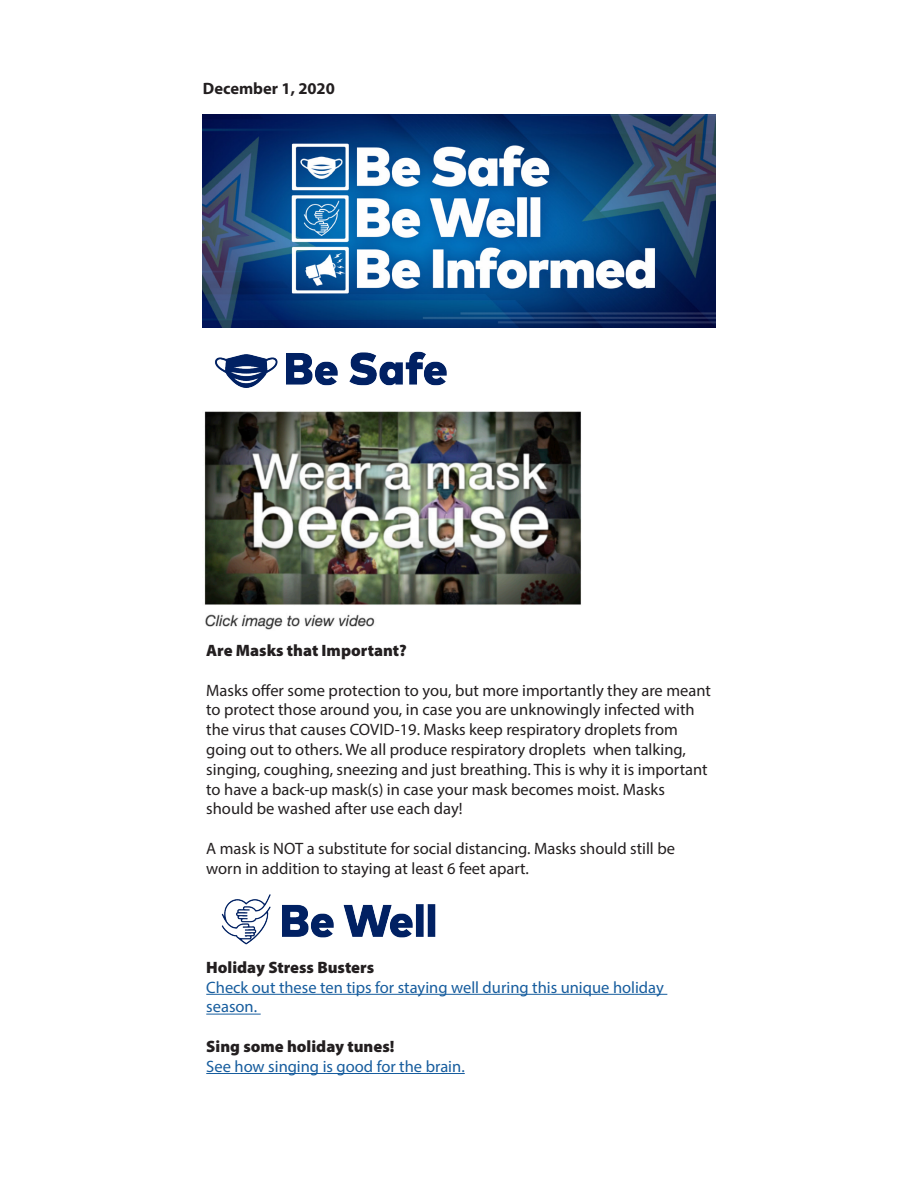
<style>
.page{position:relative;width:918px;height:1188px;background:#fff}
.page>*{position:absolute;margin:0;border:0;box-sizing:border-box;transform-origin:0 0}
.t1{font:16.5px/19.8px "Myriad Pro";color:#231f20}
.t2{font:16.5px/19.8px "Myriad Pro";color:#175d9e}
.t3{font:900 16.5px "Myriad Pro";color:#231f20}
.t4{font:700 16.5px "Myriad Pro";color:#231f20}
</style>
<div class="page">
<hr style="left:206px;top:994px;width:461px;height:1px;background:#175d9e">
<hr style="left:206px;top:1014px;width:55px;height:1px;background:#175d9e">
<hr style="left:206px;top:1073px;width:259px;height:1px;background:#175d9e">
<img style="left:203px;top:114px;width:512px;height:214px">
<img style="left:215px;top:351px;width:232px;height:37px">
<img style="left:204px;top:411px;width:377px;height:219px">
<img style="left:221px;top:894px;width:215px;height:51px">
<p class="t4" style="left:203px;top:78px;width:133px">December 1, 2020</p>
<p class="t3" style="left:206px;top:639px;width:202px">Are Masks that Important?</p>
<p class="t1" style="left:206px;top:680px;width:506px">Masks offer some protection to you, but more importantly they are meant to protect those around you, in case you are unknowingly infected with the virus that causes COVID-19. Masks keep respiratory droplets from going out to others. We all produce respiratory droplets when talking, singing, coughing, sneezing and just breathing. This is why it is important to have a back-up mask(s) in case your mask becomes moist. Masks should be washed after use each day!</p>
<p class="t1" style="left:206px;top:838px;width:470px">A mask is NOT a substitute for social distancing. Masks should still be worn in addition to staying at least 6 feet apart.</p>
<p class="t3" style="left:206px;top:956px;width:170px">Holiday Stress Busters</p>
<p class="t2" style="left:206px;top:977px;width:459px">Check out these ten tips for staying well during this unique holiday season.</p>
<p class="t3" style="left:206px;top:1035px;width:190px">Sing some holiday tunes!</p>
<p class="t2" style="left:206px;top:1056px;width:260px">See how singing is good for the brain.</p>
</div>
